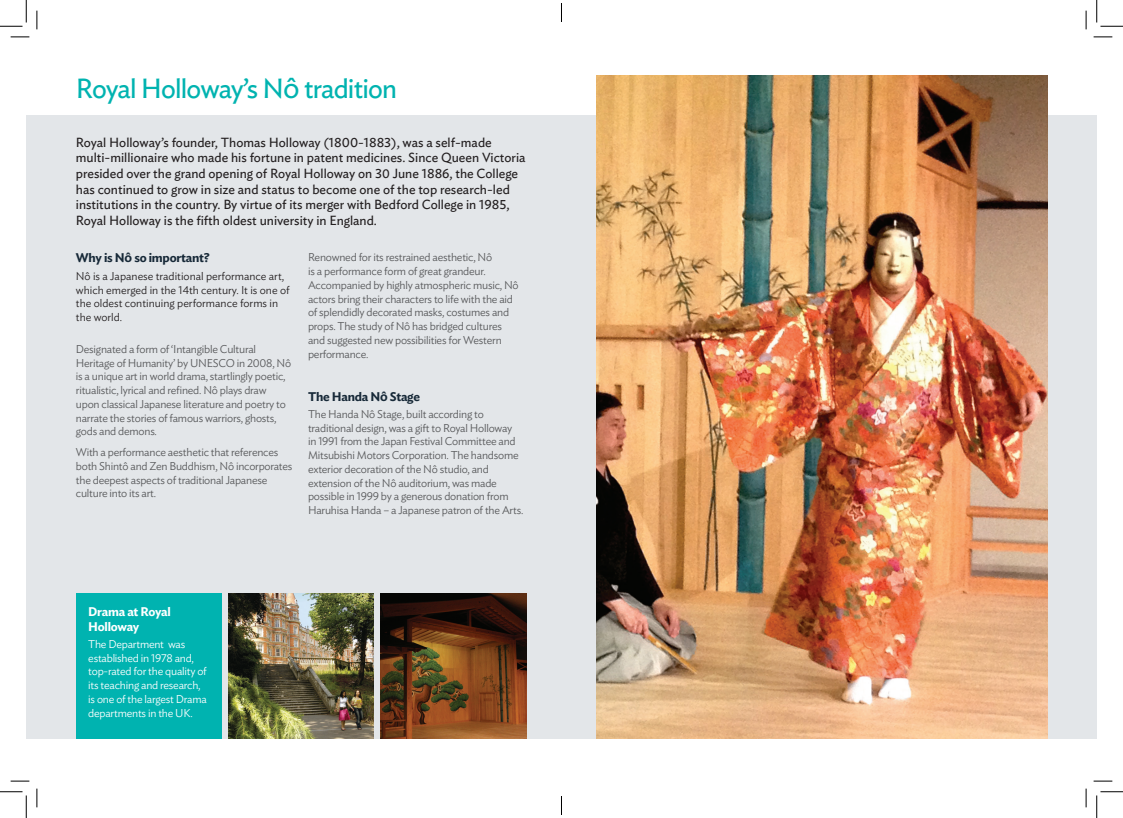
<style>
.page{position:relative;width:1123px;height:818px;background:#fff}
.page>*{position:absolute;margin:0;border:0;box-sizing:border-box;transform-origin:0 0}
.t1{font:27.5px "Ideal Sans";letter-spacing:-.03em;color:#00b3b0}
.t2{font:13.12px/15.6px "Ideal Sans";color:#231f20}
.Subheading{font:600 12.5px "Ideal Sans";letter-spacing:-.02em;color:#172938}
.Subheading-2{font:600 12.5px/15px "Ideal Sans";letter-spacing:-.025em;color:#fff}
.main_text{font:300 11.25px/13.8px "Ideal Sans";letter-spacing:-.02em;color:#57585a}
.main_text-2{font:300 11.25px/13.8px "Ideal Sans";letter-spacing:-.02em;color:#fff}
.t3{font:300 11.25px/13.8px "Ideal Sans";color:#231f20}
.s1{font-size:12.5px}
</style>
<div class="page">
<div style="left:26px;top:115px;width:1070px;height:623px;background:#e3e6e9"></div>
<div style="left:76px;top:593px;width:145px;height:145px;background:#00b3b0"></div>
<img style="left:228px;top:593px;width:145px;height:145px">
<img style="left:381px;top:593px;width:145px;height:145px">
<img style="left:597px;top:76px;width:450px;height:662px">
<svg style="left:11px;top:36px;width:18px;height:2px"></svg>
<svg style="left:1093px;top:36px;width:19px;height:2px"></svg>
<svg style="left:11px;top:780px;width:18px;height:2px"></svg>
<svg style="left:1093px;top:780px;width:19px;height:2px"></svg>
<svg style="left:36px;top:11px;width:2px;height:18px"></svg>
<svg style="left:36px;top:788px;width:2px;height:19px"></svg>
<svg style="left:1085px;top:11px;width:1px;height:18px"></svg>
<svg style="left:1085px;top:788px;width:1px;height:19px"></svg>
<svg style="left:0;top:0;width:27px;height:27px"></svg>
<svg style="left:0;top:791px;width:27px;height:27px"></svg>
<svg style="left:1096px;top:0;width:27px;height:27px"></svg>
<svg style="left:1096px;top:791px;width:27px;height:27px"></svg>
<svg style="left:561px;top:3px;width:1px;height:19px"></svg>
<svg style="left:561px;top:796px;width:1px;height:19px"></svg>
<p class="t1" style="left:76px;top:67px;width:323px">Royal Holloway’s NÔ tradition</p>
<p class="t2" style="left:76px;top:133px;width:451px">Royal Holloway’s founder, Thomas Holloway (1800-1883), was a self-made multi-millionaire who made his fortune in patent medicines. Since Queen Victoria presided over the grand opening of Royal Holloway on 3<span class="s1">0</span> June 1886, the College has continued to grow in size and status to become one of the top research-led institutions in the country. By virtue of its merger with Bedford College in 1985, Royal Holloway is the fifth oldest university in England.</p>
<p class="Subheading" style="left:76px;top:248px;width:135px">Why is NÔ so important?</p>
<p class="t3" style="left:76px;top:268px;width:215px">Nô is a Japanese traditional performance art, which emerged in the 14th century. It is one of the oldest continuing performance forms in the world.</p>
<p class="main_text" style="left:76px;top:341px;width:217px">Designated a form of ‘Intangible Cultural Heritage of Humanity’ by UNESCO in 2008, Nô is a unique art in world drama, startlingly poetic, ritualistic, lyrical and refined. Nô plays draw upon classical Japanese literature and poetry to narrate the stories of famous warriors, ghosts, gods and demons.</p>
<p class="main_text" style="left:76px;top:444px;width:218px">With a performance aesthetic that references both Shintô and Zen Buddhism, Nô incorporates the deepest aspects of traditional Japanese culture into its art.</p>
<p class="main_text" style="left:308px;top:250px;width:212px">Renowned for its restrained aesthetic, Nô<br>is a performance form of great grandeur.<br>Accompanied by highly atmospheric music, Nô actors bring their characters to life with the aid of splendidly decorated masks, costumes and props. The study of Nô has bridged cultures and suggested new possibilities for Western performance.</p>
<p class="Subheading" style="left:308px;top:386px;width:113px">The Handa NÔ Stage</p>
<p class="main_text" style="left:308px;top:406px;width:217px">The Handa Nô Stage, built according to traditional design, was a gift to Royal Holloway in 1991 from the Japan Festival Committee and Mitsubishi Motors Corporation. The handsome exterior decoration of the Nô studio, and extension of the Nô auditorium, was made possible in 1999 by a generous donation from Haruhisa Handa – a Japanese patron of the Arts.</p>
<p class="Subheading-2" style="left:88px;top:603px;width:84px">Drama at Royal<br>Holloway</p>
<p class="main_text-2" style="left:88px;top:636px;width:120px">The Department was established in 1978 and, top-rated for the quality of its teaching and research, is one of the largest Drama departments in the UK.</p>
</div>
